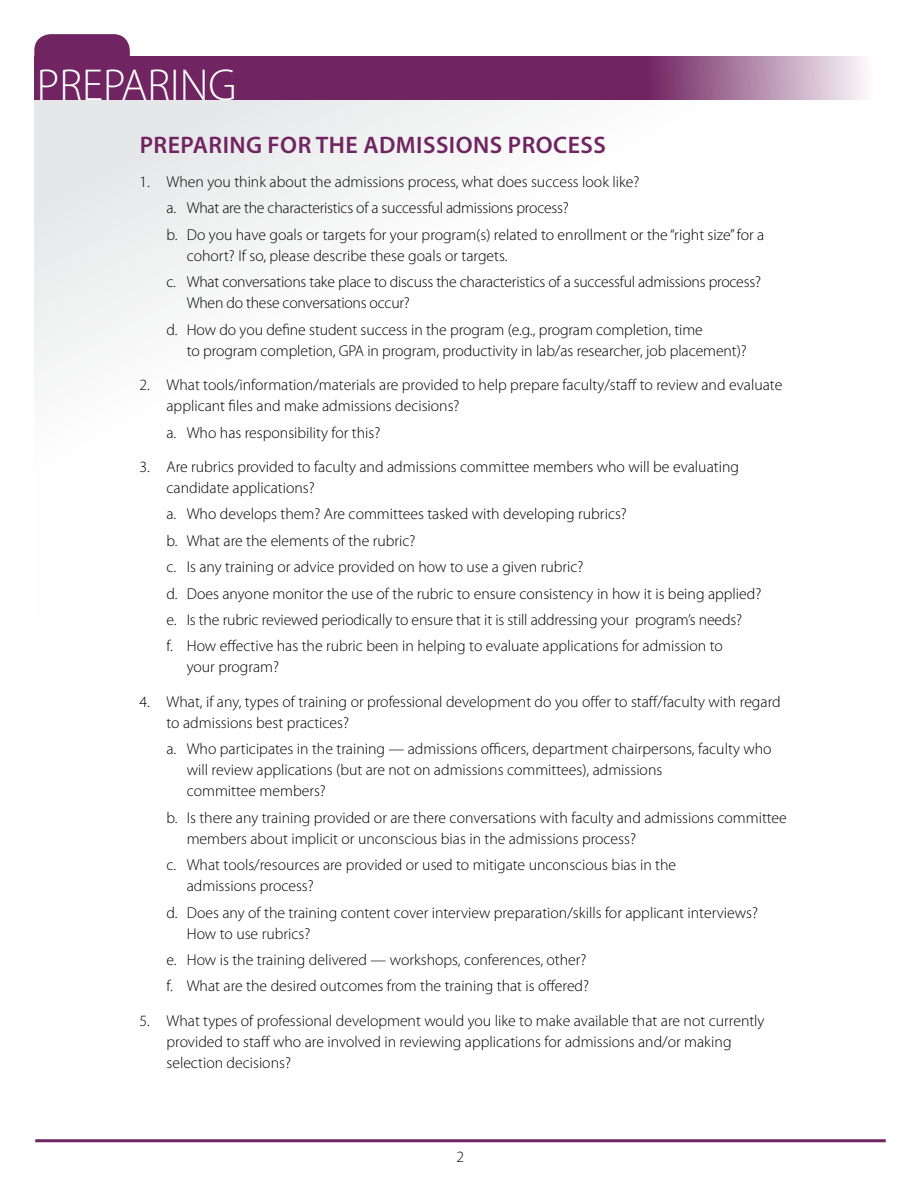
<style>
.page{position:relative;width:918px;height:1188px;background:#fff}
.page>*{position:absolute;margin:0;border:0;box-sizing:border-box;transform-origin:0 0}
.H2{font:300 45px "Myriad Pro";color:#fff}
.H3{font:600 24px "Myriad Pro";letter-spacing:.02em;color:#702461}
.t1{font:300 15.75px/21px "Myriad Pro";color:#000}
</style>
<div class="page">
<hr style="left:35px;top:1139px;width:851px;height:3px;background:#702461">
<svg style="left:34px;top:100px;width:494px;height:271px;fill:#f4f5f5"></svg>
<svg style="left:34px;top:56px;width:831px;height:44px;background:#824075"></svg>
<div style="left:34px;top:34px;width:96px;height:39px;background:#702461;border-radius:16px"></div>
<h2 class="H2" style="left:37px;top:60px;width:201px">PREPARING</h2>
<h3 class="H3" style="left:140px;top:131px;width:468px">PREPARING FOR THE ADMISSIONS PROCESS</h3>
<p class="t1" style="left:140px;top:172px;width:502px">1. When you think about the admissions process, what does success look like?</p>
<p class="t1" style="left:166px;top:198px;width:404px">a. What are the characteristics of a successful admissions process?</p>
<p class="t1" style="left:187px;top:224px;width:579px;text-indent:-20px">b. Do you have goals or targets for your program(s) related to enrollment or the “right size” for a cohort? If so, please describe these goals or targets.</p>
<p class="t1" style="left:187px;top:272px;width:576px;text-indent:-20px">c. What conversations take place to discuss the characteristics of a successful admissions process?<br>When do these conversations occur?</p>
<p class="t1" style="left:187px;top:319px;width:562px;text-indent:-20px">d. How do you define student success in the program (e.g., program completion, time<br>to program completion, GPA in program, productivity in lab/as researcher, job placement)?</p>
<p class="t1" style="left:166px;top:375px;width:617px;text-indent:-27px">2. What tools/information/materials are provided to help prepare faculty/staff to review and evaluate applicant files and make admissions decisions?</p>
<p class="t1" style="left:166px;top:422px;width:215px">a. Who has responsibility for this?</p>
<p class="t1" style="left:166px;top:457px;width:574px;text-indent:-27px">3. Are rubrics provided to faculty and admissions committee members who will be evaluating candidate applications?</p>
<p class="t1" style="left:166px;top:504px;width:462px">a. Who develops them? Are committees tasked with developing rubrics?</p>
<p class="t1" style="left:166px;top:530px;width:251px">b. What are the elements of the rubric?</p>
<p class="t1" style="left:166px;top:557px;width:419px">c. Is any training or advice provided on how to use a given rubric?</p>
<p class="t1" style="left:166px;top:583px;width:596px">d. Does anyone monitor the use of the rubric to ensure consistency in how it is being applied?</p>
<p class="t1" style="left:166px;top:610px;width:577px">e. Is the rubric reviewed periodically to ensure that it is still addressing your program’s needs?</p>
<p class="t1" style="left:187px;top:636px;width:538px;text-indent:-20px">f. How effective has the rubric been in helping to evaluate applications for admission to your program?</p>
<p class="t1" style="left:166px;top:691px;width:616px;text-indent:-27px">4. What, if any, types of training or professional development do you offer to staff/faculty with regard to admissions best practices?</p>
<p class="t1" style="left:187px;top:739px;width:586px;text-indent:-20px">a. Who participates in the training — admissions officers, department chairpersons, faculty who will review applications (but are not on admissions committees), admissions<br>committee members?</p>
<p class="t1" style="left:187px;top:807px;width:602px;text-indent:-20px">b. Is there any training provided or are there conversations with faculty and admissions committee members about implicit or unconscious bias in the admissions process?</p>
<p class="t1" style="left:187px;top:855px;width:491px;text-indent:-20px">c. What tools/resources are provided or used to mitigate unconscious bias in the admissions process?</p>
<p class="t1" style="left:187px;top:902px;width:573px;text-indent:-20px">d. Does any of the training content cover interview preparation/skills for applicant interviews?<br>How to use rubrics?</p>
<p class="t1" style="left:166px;top:949px;width:422px">e. How is the training delivered — workshops, conferences, other?</p>
<p class="t1" style="left:166px;top:976px;width:424px">f. What are the desired outcomes from the training that is offered?</p>
<p class="t1" style="left:166px;top:1010px;width:600px;text-indent:-27px">5. What types of professional development would you like to make available that are not currently provided to staff who are involved in reviewing applications for admissions and/or making selection decisions?</p>
<p class="t1" style="left:457px;top:1147px;width:9px">2</p>
</div>
